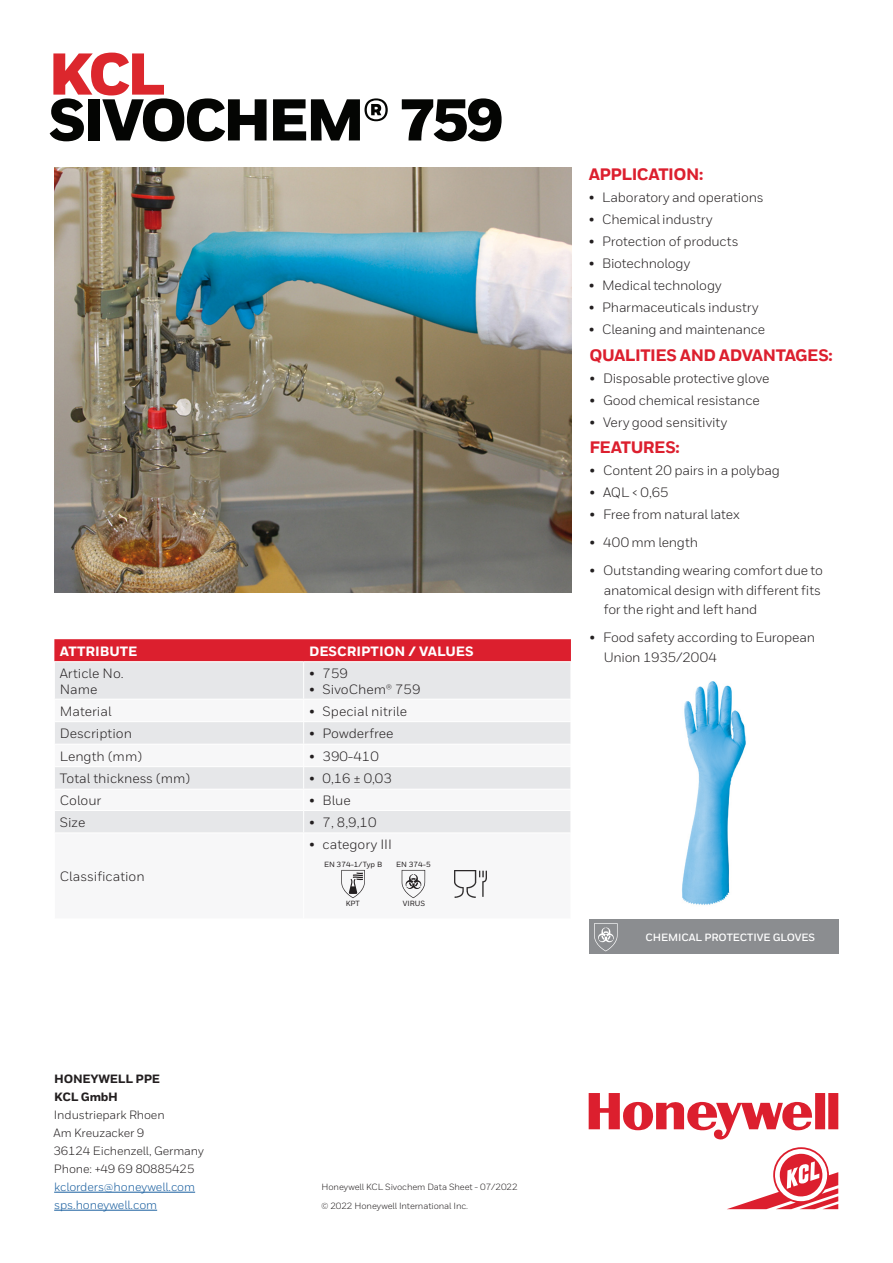
<style>
.page{position:relative;width:893px;height:1263px;background:#fff}
.page>*{position:absolute;margin:0;border:0;box-sizing:border-box;transform-origin:0 0}
.t1{font:900 58.8px "Honeywell Sans";letter-spacing:-.055em;color:#040503}
.t2{font:900 58.8px "Honeywell Sans";color:#dc272d}
.t3{font:800 16.5px "Honeywell Sans TT";letter-spacing:-.03em;color:#dc1f2e}
.t4{font:13.5px/19.5px "Honeywell Sans TT";letter-spacing:-.015em;color:#231f20}
.t5{font:13.5px/16.2px "Honeywell Sans";color:#231f20}
.t6{font:800 13.5px "Honeywell Sans";color:#fff}
.t7{font:12px/18px "Honeywell Sans";letter-spacing:-.01em;color:#231f20}
.t8{font:12px/18px "Honeywell Sans";letter-spacing:-.01em;color:#175d9e}
.t9{font:800 12px/18px "Honeywell Sans";letter-spacing:-.02em;color:#231f20}
.t10{font:700 10.5px "Honeywell Sans";letter-spacing:-.01em;color:#fff}
.t11{font:9px "Honeywell Sans";letter-spacing:-.01em;color:#231f20}
.t12{font:500 7.5px "Honeywell Sans";color:#231f20}
</style>
<div class="page">
<img style="left:682px;top:681px;width:64px;height:224px">
<img style="left:54px;top:168px;width:517px;height:425px">
<div style="left:54px;top:639px;width:517px;height:22px;background:#dc1f2e"></div>
<div style="left:55px;top:662px;width:516px;height:37px;background:#e6e7e9"></div>
<svg style="left:55px;top:722px;width:516px;height:177px"></svg>
<hr style="left:303px;top:662px;width:1px;height:37px;background:#fff">
<hr style="left:54px;top:744px;width:250px;height:1px;background:#fff">
<hr style="left:304px;top:744px;width:267px;height:1px;background:#fff">
<hr style="left:54px;top:766px;width:250px;height:1px;background:#fff">
<hr style="left:304px;top:766px;width:267px;height:1px;background:#fff">
<hr style="left:54px;top:789px;width:250px;height:1px;background:#fff">
<hr style="left:304px;top:789px;width:267px;height:1px;background:#fff">
<hr style="left:54px;top:810px;width:250px;height:1px;background:#fff">
<hr style="left:304px;top:810px;width:267px;height:1px;background:#fff">
<svg style="left:303px;top:722px;width:1px;height:110px"></svg>
<hr style="left:54px;top:832px;width:250px;height:1px;background:#fff">
<hr style="left:304px;top:832px;width:267px;height:1px;background:#fff">
<hr style="left:303px;top:833px;width:1px;height:86px;background:#fff">
<svg style="left:589px;top:1093px;width:249px;height:47px"></svg>
<svg style="left:727px;top:1147px;width:111px;height:62px"></svg>
<hr style="left:54px;top:1192px;width:141px;height:1px;background:#175d9e">
<hr style="left:54px;top:1210px;width:103px;height:1px;background:#175d9e">
<div style="left:589px;top:919px;width:250px;height:35px;background:#8b8d90"></div>
<svg style="left:594px;top:923px;width:24px;height:28px"></svg>
<svg style="left:341px;top:870px;width:24px;height:28px"></svg>
<svg style="left:402px;top:870px;width:23px;height:28px"></svg>
<img style="left:454px;top:870px;width:33px;height:28px">
<h1 class="t2" style="left:48px;top:38px;width:118px">KCL</h1>
<h1 class="t1" style="left:48px;top:84px;width:456px">SIVOCHEM® 759</h1>
<p class="t6" style="left:60px;top:643px;width:79px">ATTRIBUTE</p>
<p class="t6" style="left:309px;top:643px;width:166px">DESCRIPTION / VALUES</p>
<p class="t5" style="left:60px;top:665px;width:65px">Article No.<br>Name</p>
<p class="t5" style="left:309px;top:665px;width:40px">• 759</p>
<p class="t5" style="left:309px;top:681px;width:113px">• SivoChem® 759</p>
<p class="t5" style="left:60px;top:703px;width:53px">Material</p>
<p class="t5" style="left:309px;top:703px;width:99px">• Special nitrile</p>
<p class="t5" style="left:60px;top:725px;width:74px">Description</p>
<p class="t5" style="left:309px;top:725px;width:86px">• Powderfree</p>
<p class="t5" style="left:60px;top:748px;width:84px">Length (mm)</p>
<p class="t5" style="left:309px;top:748px;width:71px">• 390-410</p>
<p class="t5" style="left:60px;top:770px;width:132px">Total thickness (mm)</p>
<p class="t5" style="left:309px;top:770px;width:84px">• 0,16 ± 0,03</p>
<p class="t5" style="left:60px;top:792px;width:43px">Colour</p>
<p class="t5" style="left:309px;top:792px;width:43px">• Blue</p>
<p class="t5" style="left:60px;top:814px;width:27px">Size</p>
<p class="t5" style="left:309px;top:814px;width:69px">• 7, 8,9,10</p>
<p class="t5" style="left:60px;top:868px;width:87px">Classification</p>
<p class="t9" style="left:54px;top:1070px;width:107px">HONEYWELL PPE<br>KCL GmbH</p>
<p class="t7" style="left:53px;top:1106px;width:152px">Industriepark Rhoen<br>Am Kreuzacker 9<br>36124 Eichenzell, Germany<br>Phone: +49 69 80885425</p>
<p class="t8" style="left:54px;top:1178px;width:142px">kclorders@honeywell.com sps.honeywell.com</p>
<p class="t5" style="left:309px;top:836px;width:85px">• category III</p>
<p class="t12" style="left:324px;top:860px;width:60px">EN 374-1/Typ B</p>
<p class="t12" style="left:346px;top:898px;width:16px">KPT</p>
<p class="t12" style="left:396px;top:860px;width:36px">EN 374-5</p>
<p class="t12" style="left:403px;top:898px;width:24px">VIRUS</p>
<p class="t11" style="left:321px;top:1181px;width:198px">Honeywell KCL Sivochem Data Sheet - 07/2022</p>
<p class="t11" style="left:321px;top:1200px;width:149px">© 2022 Honeywell International Inc.</p>
<p class="t3" style="left:589px;top:164px;width:116px">APPLICATION:</p>
<p class="t4" style="left:589px;top:188px;width:176px">• Laboratory and operations</p>
<p class="t4" style="left:589px;top:210px;width:126px">• Chemical industry</p>
<p class="t4" style="left:589px;top:232px;width:152px">• Protection of products</p>
<p class="t4" style="left:589px;top:254px;width:103px">• Biotechnology</p>
<p class="t4" style="left:589px;top:276px;width:134px">• Medical technology</p>
<p class="t4" style="left:589px;top:298px;width:172px">• Pharmaceuticals industry</p>
<p class="t4" style="left:589px;top:320px;width:178px">• Cleaning and maintenance</p>
<p class="t3" style="left:589px;top:345px;width:245px">QUALITIES AND ADVANTAGES:</p>
<p class="t4" style="left:589px;top:368px;width:181px">• Disposable protective glove</p>
<p class="t4" style="left:589px;top:390px;width:172px">• Good chemical resistance</p>
<p class="t4" style="left:589px;top:412px;width:139px">• Very good sensitivity</p>
<p class="t3" style="left:589px;top:437px;width:92px">FEATURES:</p>
<p class="t4" style="left:589px;top:461px;width:192px">• Content 20 pairs in a polybag</p>
<p class="t4" style="left:589px;top:483px;width:81px">• AQL &lt; 0,65</p>
<p class="t4" style="left:589px;top:505px;width:152px">• Free from natural latex</p>
<p class="t4" style="left:589px;top:533px;width:110px">• 400 mm length</p>
<p class="t4" style="left:604px;top:561px;width:221px;text-indent:-14px">• Outstanding wearing comfort due to anatomical design with different fits for the right and left hand</p>
<p class="t4" style="left:604px;top:628px;width:213px;text-indent:-14px">• Food safety according to European<br>Union 1935/2004</p>
<p class="t10" style="left:645px;top:931px;width:171px">CHEMICAL PROTECTIVE GLOVES</p>
</div>
